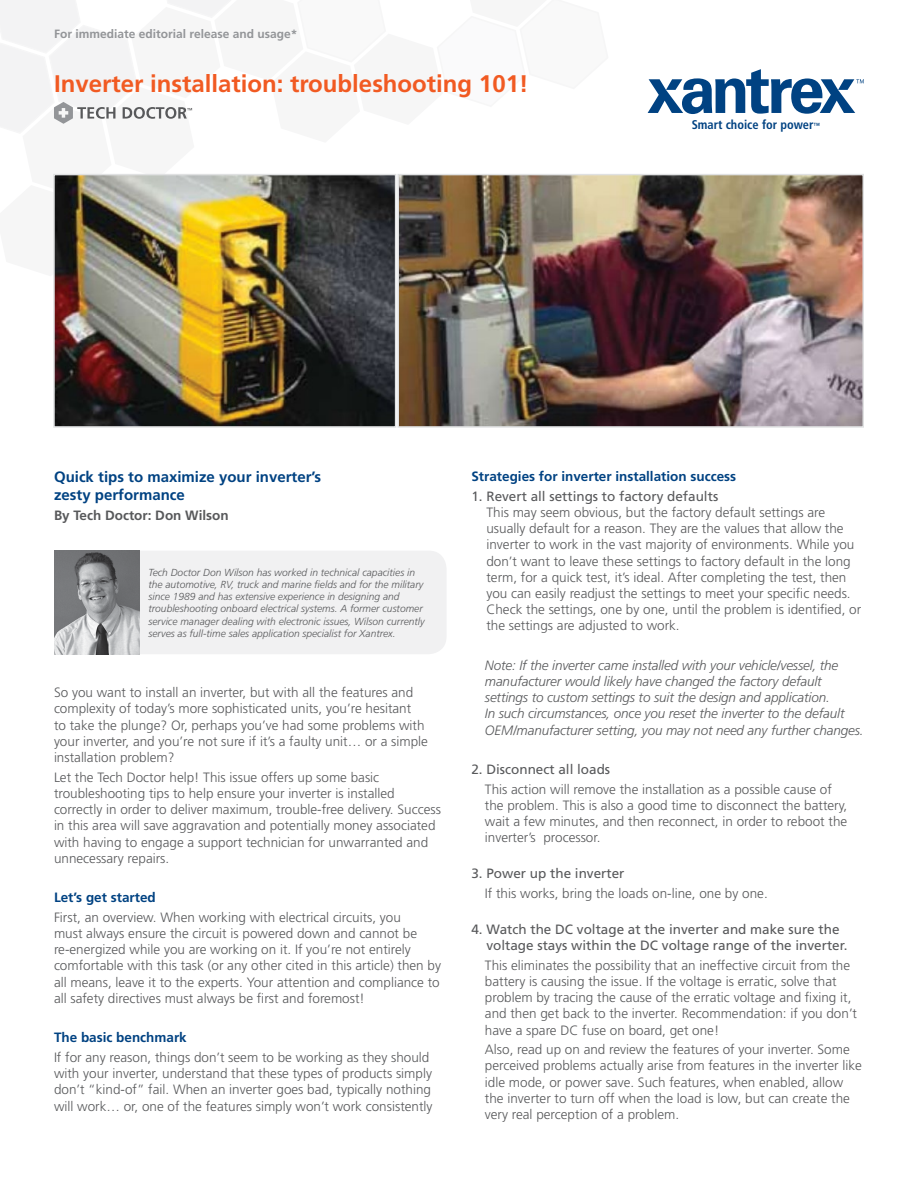
<style>
.page{position:relative;width:918px;height:1188px;background:#fff}
.page>*{position:absolute;margin:0;border:0;box-sizing:border-box;transform-origin:0 0}
.t1{font:700 24px "Frutiger";color:#f15a22}
.t2{font:700 15px/18px "Frutiger";color:#004282}
.t3{font:300 13.5px/16.2px "Frutiger";color:#58595b}
.t4{font:italic 300 13.5px/16.2px "Frutiger";letter-spacing:-.01em;color:#58595b}
.t5{font:13.5px/16.2px "Frutiger";color:#58595b}
.t6{font:700 13.5px "Frutiger";color:#004282}
.t7{font:700 13.5px "Frutiger";color:#58595b}
.t8{font:700 condensed 12.6px "Frutiger";color:#004282}
.t9{font:700 12px "Frutiger";color:#939598}
.t10{font:italic 300 10.2px/12.3px "Frutiger";color:#58595b}
.s1{font-size:7.35px}
</style>
<div class="page">
<img style="left:56px;top:277px;width:337px;height:148px">
<div style="left:53px;top:174px;width:343px;height:254px;border:2px solid #e0e1e2"></div>
<img style="left:401px;top:177px;width:460px;height:248px">
<div style="left:398px;top:174px;width:466px;height:254px;border:2px solid #e0e1e2"></div>
<svg style="left:648px;top:69px;width:216px;height:45px"></svg>
<svg style="left:0;top:0;width:609px;height:277px"></svg>
<div style="left:140px;top:551px;width:306px;height:103px;background:#f1f1f2"></div>
<img style="left:54px;top:551px;width:86px;height:103px">
<p class="t9" style="left:54px;top:27px;width:245px">For immediate editorial release and usage*</p>
<h1 class="t1" style="left:54px;top:70px;width:476px">Inverter installation: troubleshooting 101!</h1>
<p class="t8" style="left:692px;top:117px;width:130px">Smart choice for power<span class="s1">™</span></p>
<p class="t2" style="left:54px;top:468px;width:269px">Quick tips to maximize your inverter’s zesty performance</p>
<p class="t7" style="left:54px;top:507px;width:176px">By Tech Doctor: Don Wilson</p>
<p class="t10" style="left:148px;top:566px;width:278px">Tech Doctor Don Wilson has worked in technical capacities in the automotive, RV, truck and marine fields and for the military since 1989 and has extensive experience in designing and troubleshooting onboard electrical systems. A former customer service manager dealing with electronic issues, Wilson currently serves as full-time sales application specialist for Xantrex.</p>
<p class="t3" style="left:54px;top:685px;width:376px">So you want to install an inverter, but with all the features and complexity of today’s more sophisticated units, you’re hesitant<br>to take the plunge? Or, perhaps you’ve had some problems with your inverter, and you’re not sure if it’s a faulty unit… or a simple installation problem?</p>
<p class="t3" style="left:54px;top:769px;width:388px">Let the Tech Doctor help! This issue offers up some basic troubleshooting tips to help ensure your inverter is installed correctly in order to deliver maximum, trouble-free delivery. Success in this area will save aggravation and potentially money associated with having to engage a support technician for unwarranted and unnecessary repairs.</p>
<p class="t6" style="left:54px;top:890px;width:103px">Let’s get started</p>
<p class="t3" style="left:54px;top:909px;width:389px">First, an overview. When working with electrical circuits, you<br>must always ensure the circuit is powered down and cannot be re-energized while you are working on it. If you’re not entirely comfortable with this task (or any other cited in this article) then by all means, leave it to the experts. Your attention and compliance to all safety directives must always be first and foremost!</p>
<p class="t6" style="left:54px;top:1030px;width:134px">The basic benchmark</p>
<p class="t3" style="left:54px;top:1049px;width:380px">If for any reason, things don’t seem to be working as they should with your inverter, understand that these types of products simply don’t “kind-of” fail. When an inverter goes bad, typically nothing will work… or, one of the features simply won’t work consistently</p>
<p class="t6" style="left:471px;top:468px;width:266px">Strategies for inverter installation success</p>
<p class="t5" style="left:471px;top:488px;width:248px">1. Revert all settings to factory defaults</p>
<p class="t3" style="left:486px;top:504px;width:376px">This may seem obvious, but the factory default settings are usually default for a reason. They are the values that allow the inverter to work in the vast majority of environments. While you don’t want to leave these settings to factory default in the long term, for a quick test, it’s ideal. After completing the test, then you can easily readjust the settings to meet your specific needs.<br>Check the settings, one by one, until the problem is identified, or the settings are adjusted to work.</p>
<p class="t4" style="left:485px;top:657px;width:380px">Note: If the inverter came installed with your vehicle/vessel, the manufacturer would likely have changed the factory default settings to custom settings to suit the design and application.<br>In such circumstances, once you reset the inverter to the default OEM/manufacturer setting, you may not need any further changes.</p>
<p class="t5" style="left:471px;top:761px;width:140px">2. Disconnect all loads</p>
<p class="t3" style="left:485px;top:781px;width:364px">This action will remove the installation as a possible cause of the problem. This is also a good time to disconnect the battery, wait a few minutes, and then reconnect, in order to reboot the inverter’s processor.</p>
<p class="t5" style="left:471px;top:865px;width:155px">3. Power up the inverter</p>
<p class="t3" style="left:485px;top:885px;width:284px">If this works, bring the loads on-line, one by one.</p>
<p class="t5" style="left:486px;top:921px;width:363px;text-indent:-15px">4. Watch the DC voltage at the inverter and make sure the voltage stays within the DC voltage range of the inverter.</p>
<p class="t3" style="left:485px;top:957px;width:374px">This eliminates the possibility that an ineffective circuit from the battery is causing the issue. If the voltage is erratic, solve that problem by tracing the cause of the erratic voltage and fixing it, and then get back to the inverter. Recommendation: if you don’t have a spare DC fuse on board, get one!</p>
<p class="t3" style="left:485px;top:1042px;width:379px">Also, read up on and review the features of your inverter. Some perceived problems actually arise from features in the inverter like idle mode, or power save. Such features, when enabled, allow the inverter to turn off when the load is low, but can create the very real perception of a problem.</p>
</div>
